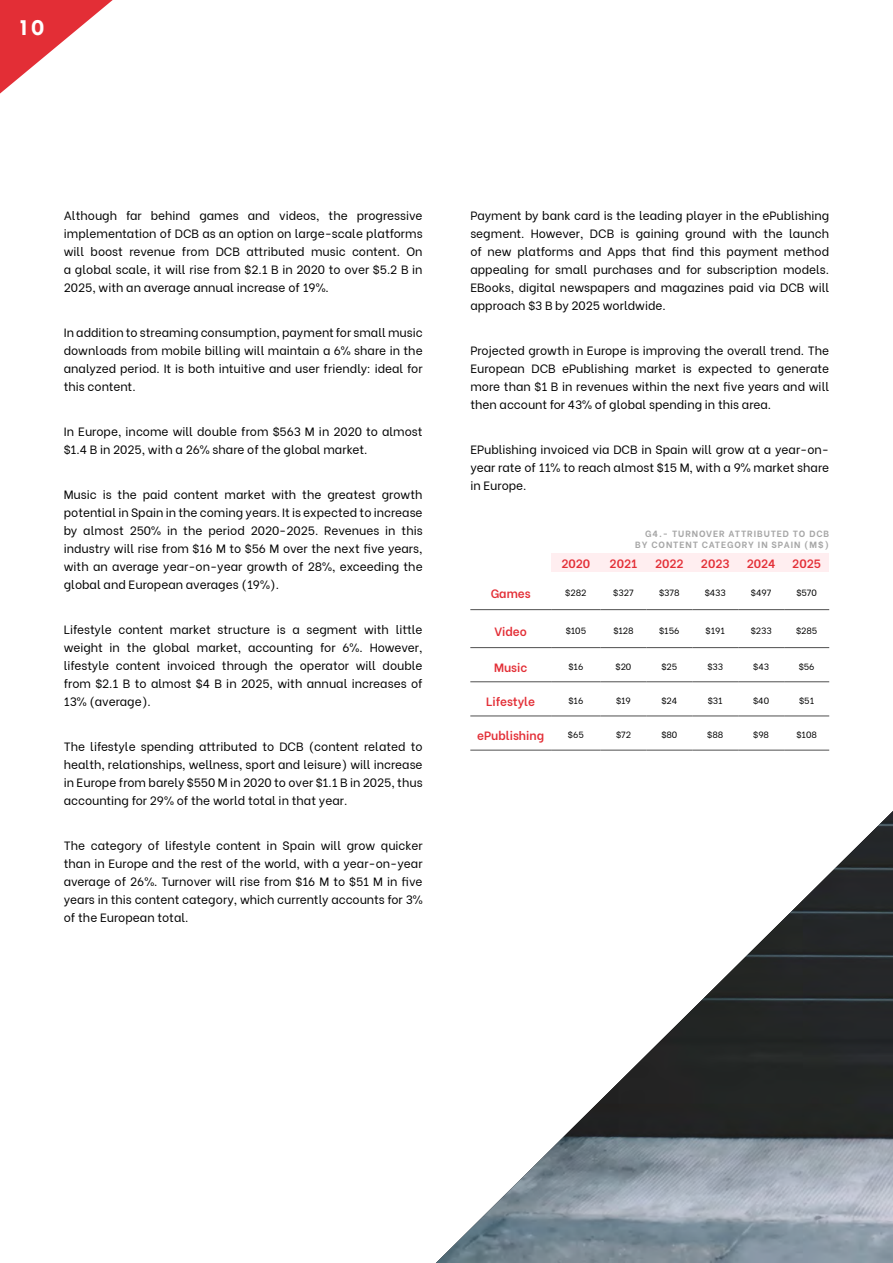
<style>
.page{position:relative;width:893px;height:1263px;background:#fff}
.page>*{position:absolute;margin:0;border:0;box-sizing:border-box;transform-origin:0 0}
.t1{font:700 21px "Kollektif";color:#fff}
.t2{font:12px/18px "Be Vietnam";color:#000;text-align:justify}
.t3{font:600 12px "Be Vietnam";color:#e32e36}
.t4{font:9px "Be Vietnam";color:#000}
.t5{font:700 9px/10.8px "Be Vietnam";letter-spacing:.1em;color:#a7a7a7;text-align:right}
</style>
<div class="page">
<svg style="left:0;top:0;width:113px;height:94px"></svg>
<img style="left:436px;top:811px;width:457px;height:452px">
<div style="left:551px;top:553px;width:278px;height:18px;background:#ffeef0"></div>
<hr style="left:470px;top:609px;width:81px;height:1px;background:#4f4f4f">
<hr style="left:551px;top:609px;width:50px;height:1px;background:#4f4f4f">
<hr style="left:601px;top:609px;width:45px;height:1px;background:#4f4f4f">
<hr style="left:646px;top:609px;width:46px;height:1px;background:#4f4f4f">
<hr style="left:692px;top:609px;width:46px;height:1px;background:#4f4f4f">
<hr style="left:738px;top:609px;width:46px;height:1px;background:#4f4f4f">
<hr style="left:784px;top:609px;width:45px;height:1px;background:#4f4f4f">
<hr style="left:470px;top:647px;width:81px;height:1px;background:#4f4f4f">
<hr style="left:551px;top:647px;width:50px;height:1px;background:#4f4f4f">
<hr style="left:601px;top:647px;width:45px;height:1px;background:#4f4f4f">
<hr style="left:646px;top:647px;width:46px;height:1px;background:#4f4f4f">
<hr style="left:692px;top:647px;width:46px;height:1px;background:#4f4f4f">
<hr style="left:738px;top:647px;width:46px;height:1px;background:#4f4f4f">
<hr style="left:784px;top:647px;width:45px;height:1px;background:#4f4f4f">
<hr style="left:470px;top:681px;width:81px;height:1px;background:#4f4f4f">
<hr style="left:551px;top:681px;width:50px;height:1px;background:#4f4f4f">
<hr style="left:601px;top:681px;width:45px;height:1px;background:#4f4f4f">
<hr style="left:646px;top:681px;width:46px;height:1px;background:#4f4f4f">
<hr style="left:692px;top:681px;width:46px;height:1px;background:#4f4f4f">
<hr style="left:738px;top:681px;width:46px;height:1px;background:#4f4f4f">
<hr style="left:784px;top:681px;width:45px;height:1px;background:#4f4f4f">
<hr style="left:470px;top:716px;width:81px;height:1px;background:#4f4f4f">
<hr style="left:551px;top:716px;width:50px;height:1px;background:#4f4f4f">
<hr style="left:601px;top:716px;width:45px;height:1px;background:#4f4f4f">
<hr style="left:646px;top:716px;width:46px;height:1px;background:#4f4f4f">
<hr style="left:692px;top:716px;width:46px;height:1px;background:#4f4f4f">
<hr style="left:738px;top:716px;width:46px;height:1px;background:#4f4f4f">
<hr style="left:784px;top:716px;width:45px;height:1px;background:#4f4f4f">
<hr style="left:470px;top:750px;width:81px;height:1px;background:#4f4f4f">
<hr style="left:551px;top:750px;width:50px;height:1px;background:#4f4f4f">
<hr style="left:601px;top:750px;width:45px;height:1px;background:#4f4f4f">
<hr style="left:646px;top:750px;width:46px;height:1px;background:#4f4f4f">
<hr style="left:692px;top:750px;width:46px;height:1px;background:#4f4f4f">
<hr style="left:738px;top:750px;width:46px;height:1px;background:#4f4f4f">
<hr style="left:784px;top:750px;width:45px;height:1px;background:#4f4f4f">
<h1 class="t1" style="left:19px;top:15px;width:27px">10</h1>
<p class="t2" style="left:64px;top:205px;width:360px">Although far behind games and videos, the progressive implementation of DCB as an option on large-scale platforms will boost revenue from DCB attributed music content. On a global scale, it will rise from $2.1 B in 2020 to over $5.2 B in 2025, with an average annual increase of 19%.</p>
<p class="t2" style="left:64px;top:322px;width:360px">In addition to streaming consumption, payment for small music downloads from mobile billing will maintain a 6% share in the analyzed period. It is both intuitive and user friendly: ideal for this content.</p>
<p class="t2" style="left:64px;top:421px;width:360px">In Europe, income will double from $563 M in 2020 to almost $1.4 B in 2025, with a 26% share of the global market.</p>
<p class="t2" style="left:64px;top:484px;width:360px">Music is the paid content market with the greatest growth potential in Spain in the coming years. It is expected to increase by almost 250% in the period 2020-2025. Revenues in this industry will rise from $16 M to $56 M over the next five years, with an average year-on-year growth of 28%, exceeding the global and European averages (19%).</p>
<p class="t2" style="left:64px;top:619px;width:360px">Lifestyle content market structure is a segment with little weight in the global market, accounting for 6%. However, lifestyle content invoiced through the operator will double from $2.1 B to almost $4 B in 2025, with annual increases of 13% (average).</p>
<p class="t2" style="left:64px;top:736px;width:360px">The lifestyle spending attributed to DCB (content related to health, relationships, wellness, sport and leisure) will increase in Europe from barely $550 M in 2020 to over $1.1 B in 2025, thus accounting for 29% of the world total in that year.</p>
<p class="t2" style="left:64px;top:835px;width:360px">The category of lifestyle content in Spain will grow quicker than in Europe and the rest of the world, with a year-on-year average of 26%. Turnover will rise from $16 M to $51 M in five years in this content category, which currently accounts for 3% of the European total.</p>
<p class="t2" style="left:470px;top:205px;width:360px">Payment by bank card is the leading player in the ePublishing segment. However, DCB is gaining ground with the launch of new platforms and Apps that find this payment method appealing for small purchases and for subscription models.<br>EBooks, digital newspapers and magazines paid via DCB will approach $3 B by 2025 worldwide.</p>
<p class="t2" style="left:470px;top:340px;width:360px">Projected growth in Europe is improving the overall trend. The European DCB ePublishing market is expected to generate more than $1 B in revenues within the next five years and will then account for 43% of global spending in this area.</p>
<p class="t2" style="left:470px;top:439px;width:360px">EPublishing invoiced via DCB in Spain will grow at a year-on&shy;year rate of 11% to reach almost $15 M, with a 9% market share in Europe.</p>
<p class="t5" style="left:635px;top:528px;width:195px">G4.- TURNOVER ATTRIBUTED TO DCB<br>BY CONTENT CATEGORY IN SPAIN (M$)</p>
<p class="t3" style="left:561px;top:553px;width:30px">2020</p>
<p class="t3" style="left:610px;top:553px;width:29px">2021</p>
<p class="t3" style="left:655px;top:553px;width:30px">2022</p>
<p class="t3" style="left:701px;top:553px;width:30px">2023</p>
<p class="t3" style="left:747px;top:553px;width:30px">2024</p>
<p class="t3" style="left:792px;top:553px;width:30px">2025</p>
<p class="t3" style="left:491px;top:583px;width:42px">Games</p>
<p class="t4" style="left:565px;top:585px;width:23px">$282</p>
<p class="t4" style="left:613px;top:585px;width:22px">$327</p>
<p class="t4" style="left:659px;top:585px;width:22px">$378</p>
<p class="t4" style="left:705px;top:585px;width:23px">$433</p>
<p class="t4" style="left:751px;top:585px;width:22px">$497</p>
<p class="t4" style="left:796px;top:585px;width:22px">$570</p>
<p class="t3" style="left:494px;top:621px;width:34px">Video</p>
<p class="t4" style="left:566px;top:623px;width:22px">$105</p>
<p class="t4" style="left:613px;top:623px;width:22px">$128</p>
<p class="t4" style="left:659px;top:623px;width:22px">$156</p>
<p class="t4" style="left:706px;top:623px;width:21px">$191</p>
<p class="t4" style="left:751px;top:623px;width:22px">$233</p>
<p class="t4" style="left:796px;top:623px;width:23px">$285</p>
<p class="t3" style="left:494px;top:657px;width:35px">Music</p>
<p class="t4" style="left:568px;top:659px;width:16px">$16</p>
<p class="t4" style="left:616px;top:659px;width:17px">$20</p>
<p class="t4" style="left:661px;top:659px;width:17px">$25</p>
<p class="t4" style="left:707px;top:659px;width:17px">$33</p>
<p class="t4" style="left:753px;top:659px;width:17px">$43</p>
<p class="t4" style="left:799px;top:659px;width:17px">$56</p>
<p class="t3" style="left:486px;top:692px;width:51px">Lifestyle</p>
<p class="t4" style="left:568px;top:693px;width:16px">$16</p>
<p class="t4" style="left:616px;top:693px;width:16px">$19</p>
<p class="t4" style="left:661px;top:693px;width:17px">$24</p>
<p class="t4" style="left:708px;top:693px;width:16px">$31</p>
<p class="t4" style="left:753px;top:693px;width:17px">$40</p>
<p class="t4" style="left:799px;top:693px;width:16px">$51</p>
<p class="t3" style="left:477px;top:726px;width:69px">ePublishing</p>
<p class="t4" style="left:568px;top:728px;width:17px">$65</p>
<p class="t4" style="left:616px;top:728px;width:16px">$72</p>
<p class="t4" style="left:661px;top:728px;width:18px">$80</p>
<p class="t4" style="left:707px;top:728px;width:18px">$88</p>
<p class="t4" style="left:753px;top:728px;width:17px">$98</p>
<p class="t4" style="left:796px;top:728px;width:22px">$108</p>
</div>
